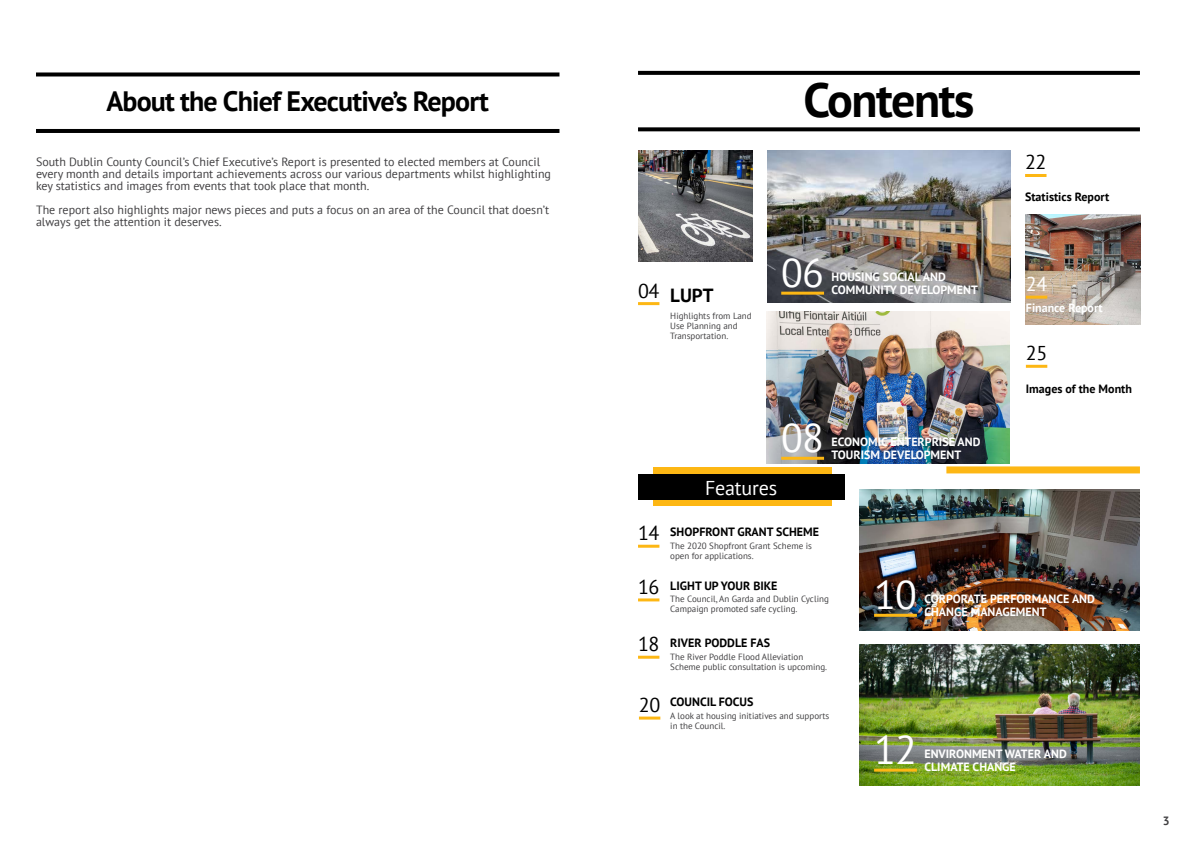
<style>
.page{position:relative;width:1191px;height:842px;background:#fff}
.page>*{position:absolute;margin:0;border:0;box-sizing:border-box;transform-origin:0 0}
.t1{font:700 48px "PT Sans";letter-spacing:-.03em;color:#000}
.t2{font:40px "PT Sans";letter-spacing:-.02em;color:#fff}
.t3{font:700 28px "PT Sans";letter-spacing:-.03em;color:#000}
.t4{font:20px "PT Sans";letter-spacing:-.01em;color:#fff}
.t5{font:20px "PT Sans";color:#000}
.t6{font:700 19px "PT Sans";color:#000}
.t7{font:12px/12px "PT Sans";color:#414042}
.t8{font:700 12px "PT Sans";color:#fff}
.t9{font:700 12px "PT Sans";color:#000}
.t10{font:700 12px "PT Sans";color:#414042}
.t11{font:9px/10px "PT Sans";color:#414042}
.s1{font-weight:400;font-size:20px}
</style>
<div class="page">
<img style="left:1026px;top:214px;width:114px;height:111px">
<img style="left:766px;top:312px;width:244px;height:152px">
<img style="left:767px;top:150px;width:244px;height:152px">
<img style="left:638px;top:151px;width:115px;height:110px">
<img style="left:860px;top:490px;width:280px;height:140px">
<img style="left:860px;top:645px;width:279px;height:140px">
<hr style="left:781px;top:457px;width:43px;height:3px;background:#fdb714">
<div style="left:652px;top:468px;width:179px;height:38px;background:#fdb714"></div>
<div style="left:638px;top:474px;width:206px;height:26px;background:#000"></div>
<hr style="left:638px;top:545px;width:21px;height:3px;background:#fdb714">
<hr style="left:874px;top:614px;width:43px;height:3px;background:#fdb714">
<hr style="left:874px;top:769px;width:43px;height:3px;background:#fdb714">
<hr style="left:1025px;top:174px;width:21px;height:3px;background:#fdb714">
<hr style="left:1026px;top:296px;width:21px;height:3px;background:#fdb714">
<hr style="left:638px;top:598px;width:21px;height:3px;background:#fdb714">
<hr style="left:638px;top:656px;width:21px;height:3px;background:#fdb714">
<hr style="left:638px;top:302px;width:21px;height:3px;background:#fdb714">
<svg style="left:638px;top:71px;width:502px;height:4px;background:#070707"></svg>
<svg style="left:638px;top:127px;width:502px;height:4px;background:#161616"></svg>
<div style="left:946px;top:466px;width:194px;height:7px;background:#fdb714"></div>
<hr style="left:781px;top:292px;width:43px;height:3px;background:#fdb714">
<hr style="left:639px;top:716px;width:21px;height:3px;background:#fdb714">
<hr style="left:1026px;top:365px;width:21px;height:3px;background:#fdb714">
<svg style="left:36px;top:72px;width:523px;height:4px;background:#1f1f1f"></svg>
<hr style="left:36px;top:129px;width:523px;height:4px;background:#000">
<h3 class="t3" style="left:106px;top:83px;width:384px">About the Chief Executive’s Report</h3>
<p class="t7" style="left:36px;top:156px;width:516px">South Dublin County Council’s Chief Executive’s Report is presented to elected members at Council every month and details important achievements across our various departments whilst highlighting key statistics and images from events that took place that month.</p>
<p class="t7" style="left:36px;top:204px;width:515px">The report also highlights major news pieces and puts a focus on an area of the Council that doesn’t always get the attention it deserves.</p>
<h1 class="t1" style="left:803px;top:68px;width:173px">Contents</h1>
<h3 class="t6" style="left:638px;top:282px;width:77px"><sup>04</sup> LUPT</h3>
<p class="t11" style="left:670px;top:311px;width:83px">Highlights from Land<br>Use Planning and<br>Transportation.</p>
<h2 class="t2" style="left:781px;top:247px;width:44px">06</h2>
<p class="t8" style="left:831px;top:269px;width:116px">HOUSING SOCIAL AND</p>
<p class="t8" style="left:831px;top:282px;width:148px">COMMUNITY DEVELOPMENT</p>
<h2 class="t2" style="left:781px;top:413px;width:44px">08</h2>
<p class="t8" style="left:831px;top:434px;width:150px">ECONOMIC ENTERPRISE AND</p>
<p class="t8" style="left:831px;top:447px;width:131px">TOURISM DEVELOPMENT</p>
<h3 class="t4" style="left:705px;top:475px;width:73px">Features</h3>
<p class="t9" style="left:638px;top:524px;width:182px"><span class="s1">14</span> SHOPFRONT GRANT SCHEME</p>
<p class="t11" style="left:670px;top:540px;width:143px">The 2020 Shopfront Grant Scheme is open for applications.</p>
<h3 class="t5" style="left:1025px;top:150px;width:23px">22</h3>
<p class="t9" style="left:1025px;top:189px;width:86px">Statistics Report</p>
<h3 class="t4" style="left:1026px;top:271px;width:23px">24</h3>
<p class="t8" style="left:1026px;top:300px;width:78px">Finance Report</p>
<h3 class="t5" style="left:1026px;top:340px;width:23px">25</h3>
<p class="t9" style="left:1026px;top:380px;width:108px">Images of the Month</p>
<p class="t9" style="left:638px;top:577px;width:141px"><span class="s1">16</span> LIGHT UP YOUR BIKE</p>
<p class="t11" style="left:670px;top:594px;width:160px">The Council, An Garda and Dublin Cycling<br>Campaign promoted safe cycling.</p>
<p class="t9" style="left:638px;top:635px;width:134px"><span class="s1">18</span> RIVER PODDLE FAS</p>
<p class="t11" style="left:670px;top:651px;width:158px">The River Poddle Flood Alleviation<br>Scheme public consultation is upcoming.</p>
<p class="t9" style="left:639px;top:694px;width:116px"><span class="s1">20</span> COUNCIL FOCUS</p>
<p class="t11" style="left:670px;top:710px;width:161px">A look at housing initiatives and supports in the Council.</p>
<h2 class="t2" style="left:874px;top:569px;width:44px">10</h2>
<p class="t8" style="left:924px;top:591px;width:172px">CORPORATE PERFORMANCE AND</p>
<p class="t8" style="left:924px;top:604px;width:124px">CHANGE MANAGEMENT</p>
<h2 class="t2" style="left:874px;top:724px;width:44px">12</h2>
<p class="t8" style="left:924px;top:745px;width:144px">ENVIRONMENT WATER AND</p>
<p class="t8" style="left:924px;top:758px;width:93px">CLIMATE CHANGE</p>
<p class="t10" style="left:1162px;top:812px;width:8px">3</p>
</div>
